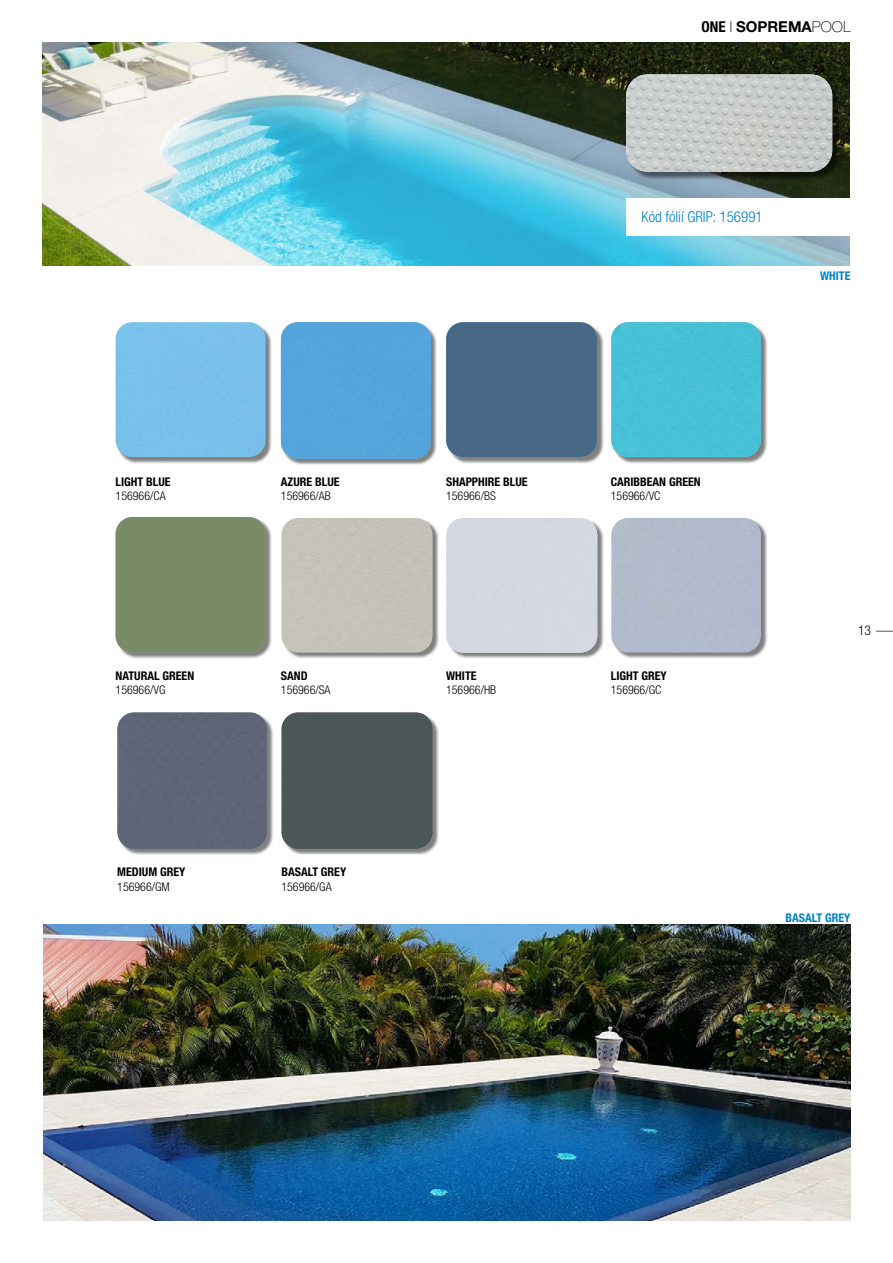
<style>
.page{position:relative;width:893px;height:1263px;background:#fff}
.page>*{position:absolute;margin:0;border:0;box-sizing:border-box;transform-origin:0 0}
.t1{font:300 condensed 15px "Helvetica Neue LT Pro";color:#0083ca}
.t2{font:700 15px "Helvetica Neue LT Pro";color:#000}
.t3{font:300 condensed 13.5px "Helvetica Neue LT Pro";color:#000}
.t4{font:700 condensed 12px "Helvetica Neue LT Pro";color:#000}
.t5{font:300 condensed 12px "Helvetica Neue LT Pro";color:#000}
.t6{font:700 condensed 12px "Helvetica Neue LT Pro";color:#0083ca}
.s1{font-stretch:condensed}
.s2{font-weight:100;font-stretch:expanded}
.s3{font-weight:100}
</style>
<div class="page">
<svg style="left:876px;top:631px;width:17px;height:1px"></svg>
<img style="left:43px;top:43px;width:806px;height:223px">
<div style="left:627px;top:76px;width:213px;height:104px;background:#000;opacity:.5"></div>
<img style="left:626px;top:74px;width:206px;height:98px">
<div style="left:283px;top:713px;width:156px;height:142px;background:#000;opacity:.5"></div>
<div style="left:281px;top:712px;width:152px;height:137px;background:#4b5656"></div>
<div style="left:118px;top:713px;width:156px;height:142px;background:#000;opacity:.5"></div>
<div style="left:117px;top:712px;width:150px;height:137px;background:#5d6577"></div>
<div style="left:612px;top:519px;width:156px;height:140px;background:#000;opacity:.5"></div>
<div style="left:611px;top:518px;width:150px;height:135px;background:#b2bbcb"></div>
<div style="left:447px;top:519px;width:157px;height:140px;background:#000;opacity:.5"></div>
<div style="left:446px;top:518px;width:151px;height:135px;background:#d4d8e1"></div>
<div style="left:283px;top:519px;width:156px;height:140px;background:#000;opacity:.5"></div>
<div style="left:281px;top:518px;width:152px;height:135px;background:#c5c2b9"></div>
<div style="left:117px;top:518px;width:155px;height:141px;background:#000;opacity:.5"></div>
<div style="left:116px;top:517px;width:150px;height:136px;background:#798b65"></div>
<div style="left:612px;top:323px;width:156px;height:141px;background:#000;opacity:.5"></div>
<div style="left:611px;top:322px;width:150px;height:135px;background:#47c1d6"></div>
<div style="left:447px;top:323px;width:157px;height:141px;background:#000;opacity:.5"></div>
<div style="left:446px;top:322px;width:151px;height:135px;background:#496885"></div>
<div style="left:626px;top:198px;width:267px;height:37px;background:#fff"></div>
<div style="left:117px;top:323px;width:155px;height:141px;background:#000;opacity:.5"></div>
<div style="left:116px;top:322px;width:150px;height:135px;background:#79c0ea"></div>
<div style="left:282px;top:323px;width:155px;height:142px;background:#000;opacity:.5"></div>
<div style="left:281px;top:322px;width:150px;height:137px;background:#54a5dc"></div>
<img style="left:44px;top:925px;width:806px;height:295px">
<p class="t2" style="left:701px;top:17px;width:151px"><span class="s1">ONE</span> <span class="s2">l</span> SOPREMA<span class="s3">POOL</span></p>
<p class="t1" style="left:642px;top:208px;width:123px">Kód fólií GRIP: 156991</p>
<p class="t6" style="left:820px;top:268px;width:32px">WHITE</p>
<p class="t4" style="left:116px;top:474px;width:57px">LIGHT BLUE</p>
<p class="t5" style="left:116px;top:489px;width:52px">156966/CA</p>
<p class="t4" style="left:281px;top:474px;width:60px">AZURE BLUE</p>
<p class="t5" style="left:281px;top:489px;width:51px">156966/AB</p>
<p class="t4" style="left:446px;top:474px;width:83px">SHAPPHIRE BLUE</p>
<p class="t5" style="left:446px;top:489px;width:51px">156966/BS</p>
<p class="t4" style="left:611px;top:474px;width:91px">CARIBBEAN GREEN</p>
<p class="t5" style="left:611px;top:489px;width:51px">156966/VC</p>
<p class="t3" style="left:858px;top:622px;width:14px">13</p>
<p class="t4" style="left:116px;top:668px;width:80px">NATURAL GREEN</p>
<p class="t5" style="left:116px;top:683px;width:51px">156966/VG</p>
<p class="t4" style="left:281px;top:668px;width:28px">SAND</p>
<p class="t5" style="left:281px;top:683px;width:51px">156966/SA</p>
<p class="t4" style="left:446px;top:668px;width:32px">WHITE</p>
<p class="t5" style="left:446px;top:683px;width:52px">156966/HB</p>
<p class="t4" style="left:611px;top:668px;width:57px">LIGHT GREY</p>
<p class="t5" style="left:611px;top:683px;width:52px">156966/GC</p>
<p class="t4" style="left:117px;top:865px;width:70px">MEDIUM GREY</p>
<p class="t5" style="left:117px;top:880px;width:54px">156966/GM</p>
<p class="t4" style="left:281px;top:865px;width:66px">BASALT GREY</p>
<p class="t5" style="left:281px;top:880px;width:52px">156966/GA</p>
<p class="t6" style="left:785px;top:910px;width:66px">BASALT GREY</p>
</div>
